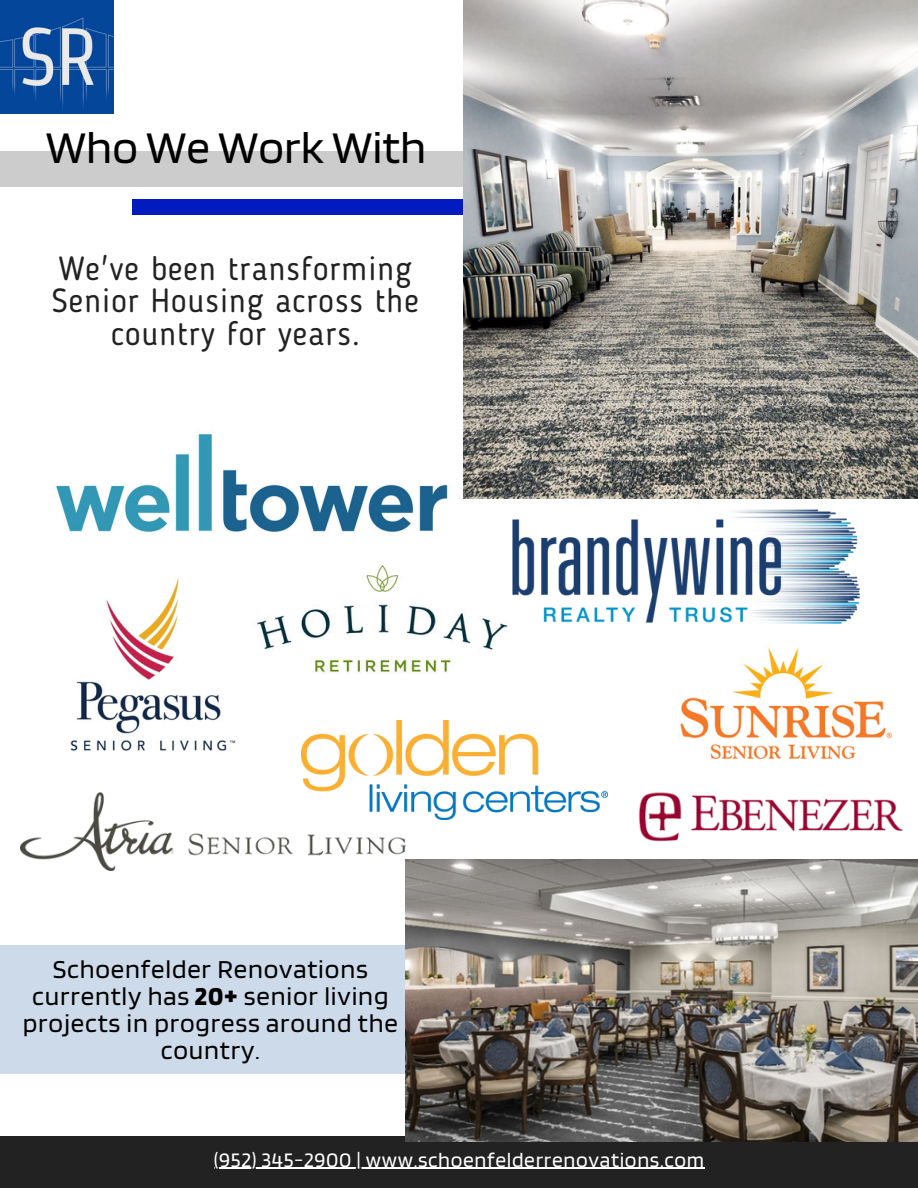
<style>
.page{position:relative;width:918px;height:1188px;background:#fff}
.page>*{position:absolute;margin:0;border:0;box-sizing:border-box;transform-origin:0 0}
.t1{font:47.25px "Blinker";color:#000}
.t2{font:33.15px/32.4px "Blogger Sans";letter-spacing:.03em;color:#222;text-align:center}
.t3{font:27px/27px "Blinker";letter-spacing:.03em;color:#000;text-align:center}
.t4{font:21.6px "Blinker";letter-spacing:.03em;color:#fff}
.s1{font-weight:700}
</style>
<div class="page">
<div style="left:132px;top:200px;width:786px;height:14px;background:#011bbe"></div>
<div style="left:0;top:151px;width:489px;height:36px;background:#ccc"></div>
<div style="left:0;top:1136px;width:918px;height:52px;background:#222"></div>
<img style="left:0;top:0;width:114px;height:114px">
<img style="left:55px;top:314px;width:429px;height:219px">
<img style="left:680px;top:647px;width:213px;height:113px">
<img style="left:70px;top:578px;width:166px;height:173px">
<img style="left:257px;top:564px;width:251px;height:110px">
<div style="left:0;top:945px;width:429px;height:128px;background:#ccdaea"></div>
<img style="left:639px;top:792px;width:264px;height:49px">
<img style="left:21px;top:793px;width:384px;height:77px">
<img style="left:464px;top:0;width:454px;height:498px">
<img style="left:406px;top:859px;width:512px;height:283px">
<img style="left:513px;top:509px;width:346px;height:115px">
<img style="left:302px;top:721px;width:306px;height:99px">
<hr style="left:214px;top:1168px;width:491px;height:1px;background:#fff">
<h1 class="t1" style="left:46px;top:123px;width:382px">Who We Work With</h1>
<p class="t2" style="left:52px;top:252px;width:369px">We've been transforming<br>Senior Housing across the country for years.</p>
<p class="t3" style="left:23px;top:956px;width:377px">Schoenfelder Renovations currently has <span class="s1">20+</span> senior living projects in progress around the country.</p>
<p class="t4" style="left:214px;top:1148px;width:492px">(952) 345-2900 | www.schoenfelderrenovations.com</p>
</div>
